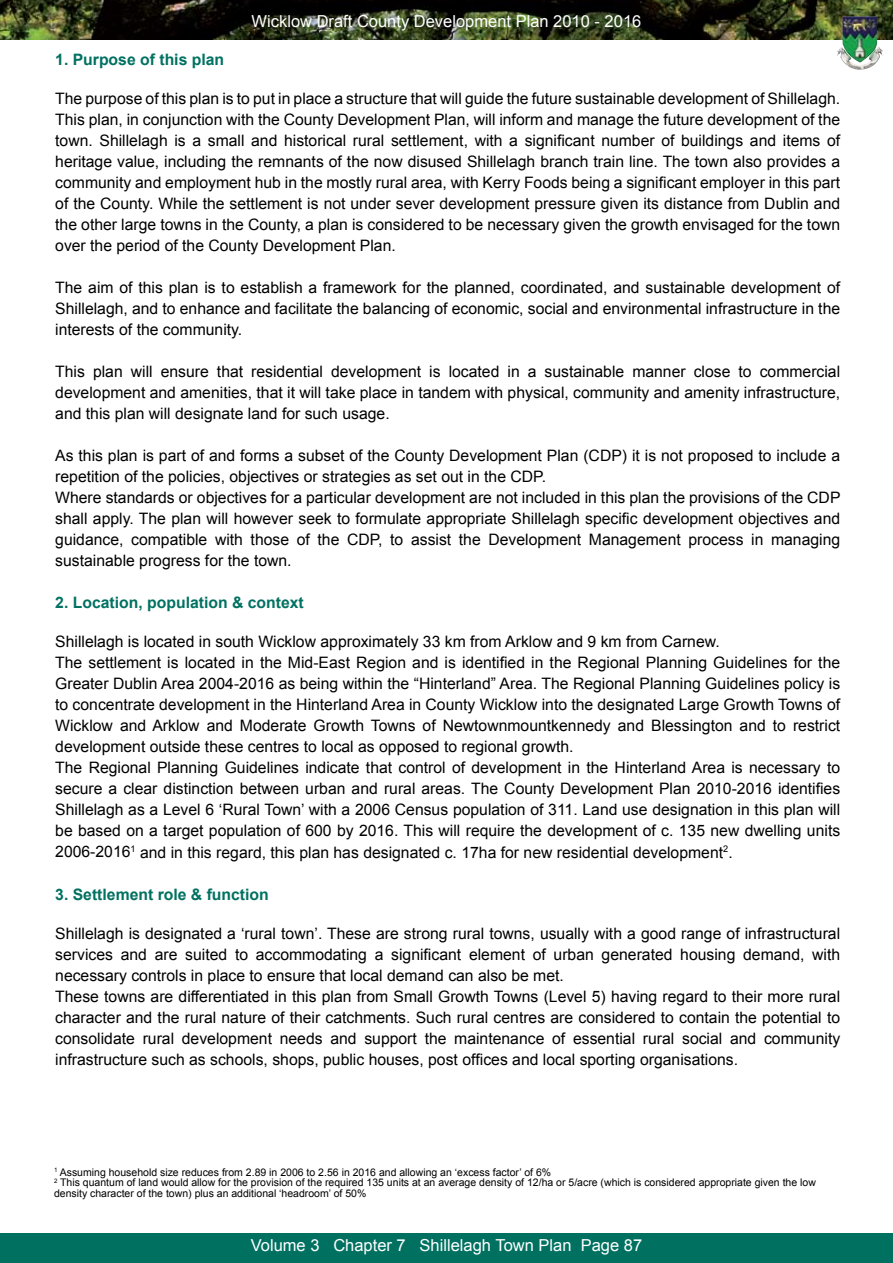
<style>
.page{position:relative;width:893px;height:1263px;background:#fff}
.page>*{position:absolute;margin:0;border:0;box-sizing:border-box;transform-origin:0 0}
.t1{font:16.5px "Arial";color:#fff}
.t2{font:16.5px "Times";color:#fff}
.t3{font:15.75px/21px "Arial";color:#000;text-align:justify}
.t4{font:700 15.75px "Arial";color:#007161}
.t5{font:10.5px/10.5px "Arial";color:#000}
</style>
<div class="page">
<img style="left:0;top:0;width:893px;height:40px">
<img style="left:837px;top:16px;width:46px;height:54px">
<div style="left:0;top:1233px;width:893px;height:30px;background:#007161"></div>
<p class="t1" style="left:252px;top:11px;width:391px">Wicklow Draft County Development Plan 2010 - 2016</p>
<p class="t4" style="left:55px;top:50px;width:170px">1. Purpose of this plan</p>
<p class="t3" style="left:55px;top:89px;width:786px">The purpose of this plan is to put in place a structure that will guide the future sustainable development of Shillelagh.<br>This plan, in conjunction with the County Development Plan, will inform and manage the future development of the town. Shillelagh is a small and historical rural settlement, with a significant number of buildings and items of heritage value, including the remnants of the now disused Shillelagh branch train line. The town also provides a community and employment hub in the mostly rural area, with Kerry Foods being a significant employer in this part of the County. While the settlement is not under sever development pressure given its distance from Dublin and the other large towns in the County, a plan is considered to be necessary given the growth envisaged for the town over the period of the County Development Plan.</p>
<p class="t3" style="left:55px;top:278px;width:786px">The aim of this plan is to establish a framework for the planned, coordinated, and sustainable development of Shillelagh, and to enhance and facilitate the balancing of economic, social and environmental infrastructure in the interests of the community.</p>
<p class="t3" style="left:55px;top:362px;width:786px">This plan will ensure that residential development is located in a sustainable manner close to commercial development and amenities, that it will take place in tandem with physical, community and amenity infrastructure, and this plan will designate land for such usage.</p>
<p class="t3" style="left:55px;top:446px;width:787px;text-align:left">As this plan is part of and forms a subset of the County Development Plan (CDP) it is not proposed to include a repetition of the policies, objectives or strategies as set out in the CDP.<br>Where standards or objectives for a particular development are not included in this plan the provisions of the CDP shall apply. The plan will however seek to formulate appropriate Shillelagh specific development objectives and guidance, compatible with those of the CDP, to assist the Development Management process in managing sustainable progress for the town.</p>
<p class="t4" style="left:55px;top:592px;width:250px">2. Location, population &amp; context</p>
<p class="t3" style="left:55px;top:632px;width:786px;text-align:left">Shillelagh is located in south Wicklow approximately 33 km from Arklow and 9 km from Carnew.<br>The settlement is located in the Mid-East Region and is identified in the Regional Planning Guidelines for the Greater Dublin Area 2004-2016 as being within the “Hinterland” Area. The Regional Planning Guidelines policy is to concentrate development in the Hinterland Area in County Wicklow into the designated Large Growth Towns of Wicklow and Arklow and Moderate Growth Towns of Newtownmountkennedy and Blessington and to restrict development outside these centres to local as opposed to regional growth.<br>The Regional Planning Guidelines indicate that control of development in the Hinterland Area is necessary to secure a clear distinction between urban and rural areas. The County Development Plan 2010-2016 identifies Shillelagh as a Level 6 ‘Rural Town’ with a 2006 Census population of 311. Land use designation in this plan will be based on a target population of 600 by 2016. This will require the development of c. 135 new dwelling units 2006-2016<sup>1</sup> and in this regard, this plan has designated c. 17ha for new residential development<sup>2</sup>.</p>
<p class="t4" style="left:55px;top:884px;width:215px">3. Settlement role &amp; function</p>
<p class="t3" style="left:55px;top:923px;width:786px;text-align:left">Shillelagh is designated a ‘rural town’. These are strong rural towns, usually with a good range of infrastructural services and are suited to accommodating a significant element of urban generated housing demand, with necessary controls in place to ensure that local demand can also be met.<br>These towns are differentiated in this plan from Small Growth Towns (Level 5) having regard to their more rural character and the rural nature of their catchments. Such rural centres are considered to contain the potential to consolidate rural development needs and support the maintenance of essential rural social and community infrastructure such as schools, shops, public houses, post offices and local sporting organisations.</p>
<p class="t5" style="left:54px;top:1167px;width:763px"><sup>1</sup> Assuming household size reduces from 2.89 in 2006 to 2.56 in 2016 and allowing an ‘excess factor’ of 6%<br><sup>2</sup> This quantum of land would allow for the provision of the required 135 units at an average density of 12/ha or 5/acre (which is considered appropriate given the low density character of the town) plus an additional ‘headroom’ of 50%</p>
<p class="t1" style="left:251px;top:1234px;width:393px">Volume 3 Chapter 7 Shillelagh Town Plan Page 87</p>
<p class="t2" style="left:424px;top:1229px;width:46px">Pag 1</p>
</div>
